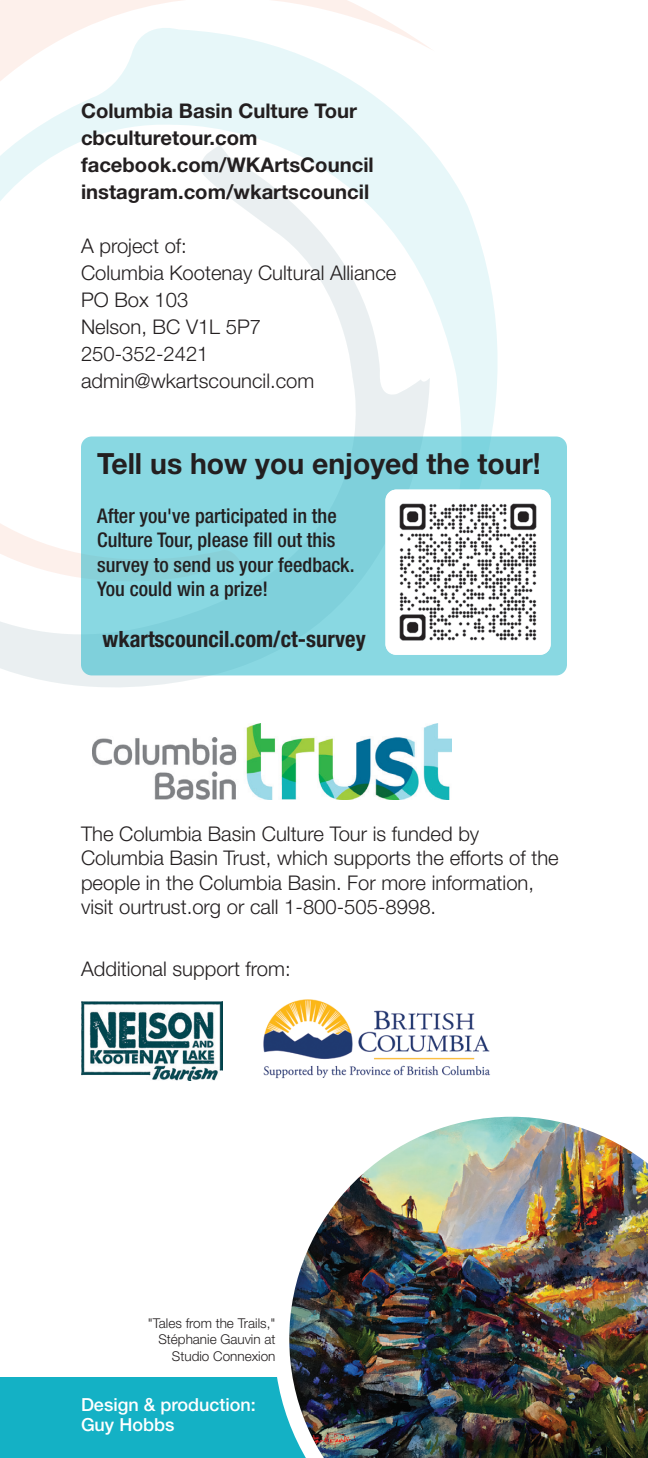
<style>
.page{position:relative;width:648px;height:1458px;background:#fff}
.page>*{position:absolute;margin:0;border:0;box-sizing:border-box;transform-origin:0 0}
.t1{font:700 29.25px "Helvetica Neue LT Std";color:#231f20}
.t2{font:700 condensed 22.5px "Helvetica Neue LT Std";color:#231f20}
.t3{font:300 20.25px/27px "Helvetica Neue LT Std";color:#231f20}
.t4{font:500 condensed 20.25px/24.3px "Helvetica Neue LT Std";color:#231f20}
.t5{font:700 20.25px/27px "Helvetica Neue LT Std";color:#231f20}
.t6{font:500 18px/20.2px "Helvetica Neue LT Std";color:#fff}
.t7{font:300 13.5px/16.2px "Helvetica Neue LT Std";color:#231f20;text-align:right}
</style>
<div class="page">
<img style="left:92px;top:724px;width:359px;height:76px">
<svg style="left:435px;top:155px;width:63px;height:281px;fill:#e7f7f9"></svg>
<svg style="left:0;top:622px;width:430px;height:65px;fill:#eaeff1"></svg>
<svg style="left:0;top:0;width:435px;height:578px"></svg>
<div style="left:0;top:1377px;width:648px;height:81px;background:#14b1c5"></div>
<img style="left:277px;top:1116px;width:371px;height:342px">
<img style="left:81px;top:1001px;width:141px;height:79px">
<div style="left:81px;top:436px;width:486px;height:239px;background:#89d8e2;border-radius:11px"></div>
<img style="left:385px;top:490px;width:166px;height:165px">
<img style="left:263px;top:999px;width:228px;height:80px">
<p class="t5" style="left:81px;top:97px;width:294px">Columbia Basin Culture Tour cbculturetour.com facebook.com/WKArtsCouncil instagram.com/wkartscouncil</p>
<p class="t3" style="left:81px;top:232px;width:317px">A project of:<br>Columbia Kootenay Cultural Alliance<br>PO Box 103<br>Nelson, BC V1L 5P7<br>250-352-2421 admin@wkartscouncil.com</p>
<h1 class="t1" style="left:97px;top:446px;width:445px">Tell us how you enjoyed the tour!</h1>
<p class="t4" style="left:97px;top:503px;width:259px">After you've participated in the<br>Culture Tour, please fill out this survey to send us your feedback.<br>You could win a prize!</p>
<p class="t2" style="left:103px;top:626px;width:265px">wkartscouncil.com/ct-survey</p>
<p class="t3" style="left:81px;top:821px;width:479px;line-height:24.3px">The Columbia Basin Culture Tour is funded by Columbia Basin Trust, which supports the efforts of the people in the Columbia Basin. For more information, visit ourtrust.org or call 1-800-505-8998.</p>
<p class="t3" style="left:81px;top:955px;width:211px">Additional support from:</p>
<p class="t7" style="left:148px;top:1315px;width:129px">"Tales from the Trails,"<br>Stéphanie Gauvin at<br>Studio Connexion</p>
<p class="t6" style="left:81px;top:1394px;width:176px">Design &amp; production:<br>Guy Hobbs</p>
</div>
